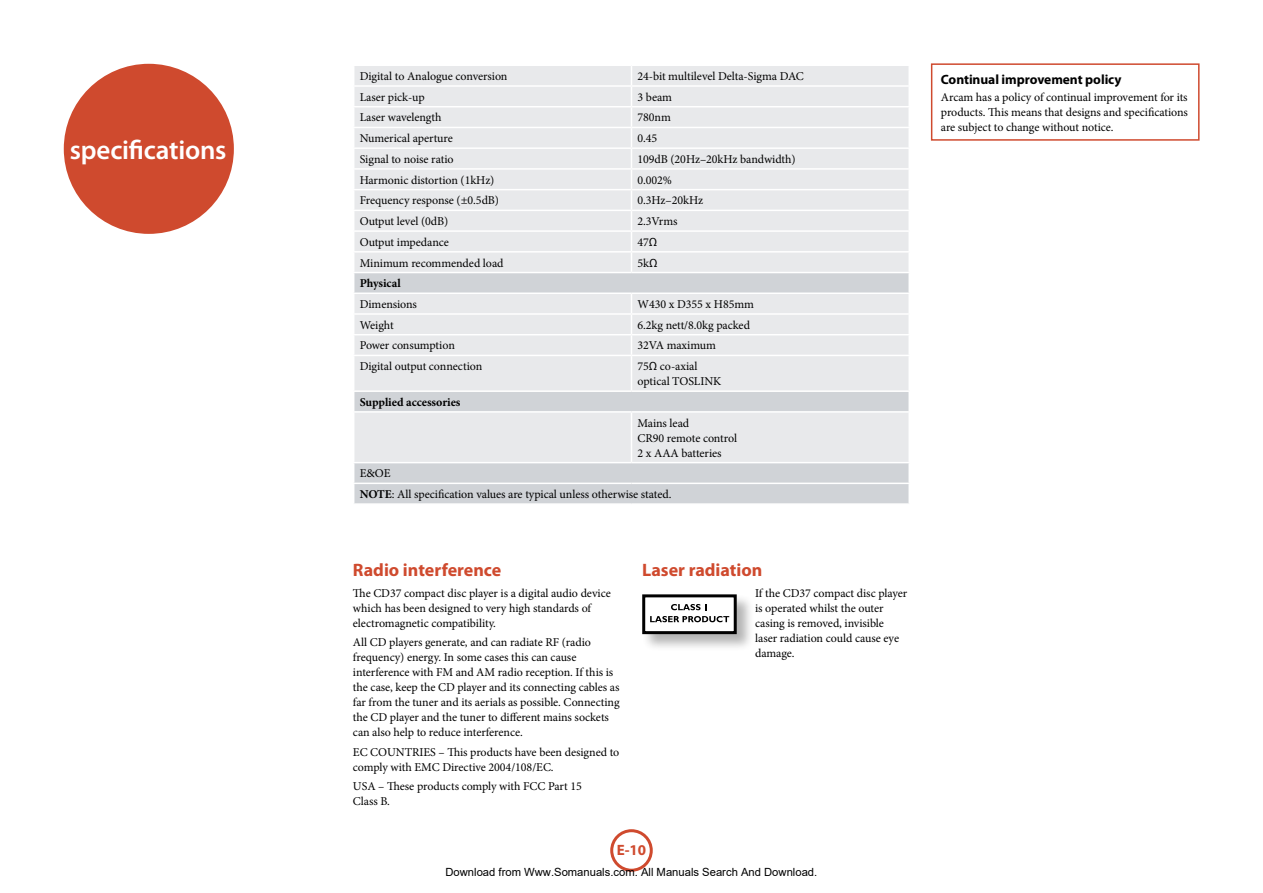
<style>
.page{position:relative;width:1263px;height:893px;background:#fff}
.page>*{position:absolute;margin:0;border:0;box-sizing:border-box;transform-origin:0 0}
.t1{font:600 27px "Myriad Pro";letter-spacing:-.005em;color:#fff}
.t2{font:700 18px "Myriad Pro";color:#cf4a2e}
.t3{font:700 15px "Myriad Pro";color:#cf4a2e}
.t4{font:700 13.5px "Myriad Pro";letter-spacing:-.005em;color:#000}
.t5{font:12px/15px "Minion Pro";letter-spacing:-.005em;color:#000}
.t6{font:700 12px "Minion Pro";letter-spacing:-.005em;color:#000}
.t7{font:11.25px "Arial";color:#000}
.s1{font-family:"Geneva";font-size:10.5px}
.s2{font-weight:700}
</style>
<div class="page">
<div style="left:610px;top:829px;width:43px;height:43px;border:3px solid #cf4a2e;border-radius:50%"></div>
<div style="left:931px;top:63px;width:268px;height:78px;border:2px solid #cf4a2e"></div>
<div style="left:64px;top:64px;width:170px;height:170px;background:#cf4a2e;border-radius:50%"></div>
<div style="left:354px;top:66px;width:554px;height:206px;background:#e8e9eb"></div>
<svg style="left:354px;top:273px;width:554px;height:230px;background:#dfe1e4"></svg>
<hr style="left:353px;top:85px;width:278px;height:2px;background:#fff">
<hr style="left:631px;top:85px;width:279px;height:2px;background:#fff">
<svg style="left:908px;top:66px;width:1px;height:40px"></svg>
<hr style="left:353px;top:106px;width:278px;height:1px;background:#fff">
<hr style="left:631px;top:106px;width:279px;height:1px;background:#fff">
<hr style="left:353px;top:127px;width:278px;height:1px;background:#fff">
<hr style="left:631px;top:127px;width:279px;height:1px;background:#fff">
<hr style="left:353px;top:147px;width:278px;height:2px;background:#fff">
<hr style="left:631px;top:147px;width:279px;height:2px;background:#fff">
<hr style="left:353px;top:168px;width:278px;height:2px;background:#fff">
<hr style="left:631px;top:168px;width:279px;height:2px;background:#fff">
<svg style="left:908px;top:128px;width:1px;height:61px"></svg>
<hr style="left:353px;top:189px;width:278px;height:1px;background:#fff">
<hr style="left:631px;top:189px;width:279px;height:1px;background:#fff">
<hr style="left:353px;top:210px;width:278px;height:1px;background:#fff">
<hr style="left:631px;top:210px;width:279px;height:1px;background:#fff">
<hr style="left:353px;top:230px;width:278px;height:2px;background:#fff">
<hr style="left:631px;top:230px;width:279px;height:2px;background:#fff">
<hr style="left:353px;top:251px;width:278px;height:2px;background:#fff">
<hr style="left:631px;top:251px;width:279px;height:2px;background:#fff">
<svg style="left:631px;top:66px;width:1px;height:206px"></svg>
<hr style="left:353px;top:292px;width:278px;height:2px;background:#fff">
<hr style="left:631px;top:292px;width:279px;height:2px;background:#fff">
<hr style="left:353px;top:313px;width:278px;height:2px;background:#fff">
<hr style="left:631px;top:313px;width:279px;height:2px;background:#fff">
<svg style="left:908px;top:211px;width:1px;height:123px"></svg>
<hr style="left:353px;top:334px;width:278px;height:1px;background:#fff">
<hr style="left:631px;top:334px;width:279px;height:1px;background:#fff">
<svg style="left:631px;top:294px;width:1px;height:61px"></svg>
<hr style="left:353px;top:355px;width:278px;height:1px;background:#fff">
<hr style="left:631px;top:355px;width:279px;height:1px;background:#fff">
<hr style="left:631px;top:356px;width:1px;height:34px;background:#fff">
<hr style="left:353px;top:390px;width:278px;height:2px;background:#fff">
<hr style="left:631px;top:390px;width:279px;height:2px;background:#fff">
<svg style="left:908px;top:392px;width:1px;height:19px"></svg>
<hr style="left:353px;top:411px;width:278px;height:2px;background:#fff">
<hr style="left:631px;top:411px;width:279px;height:2px;background:#fff">
<hr style="left:631px;top:413px;width:1px;height:49px;background:#fff">
<hr style="left:353px;top:462px;width:278px;height:1px;background:#fff">
<hr style="left:631px;top:462px;width:279px;height:1px;background:#fff">
<hr style="left:353px;top:483px;width:278px;height:1px;background:#fff">
<hr style="left:631px;top:483px;width:279px;height:1px;background:#fff">
<svg style="left:908px;top:484px;width:1px;height:19px"></svg>
<div style="left:641px;top:593px;width:121px;height:67px;background:#000;opacity:.3"></div>
<div style="left:644px;top:596px;width:91px;height:37px;background:#fff"></div>
<div style="left:642px;top:594px;width:95px;height:40px;border:3px solid #000"></div>
<svg style="left:650px;top:616px;width:79px;height:6px"></svg>
<svg style="left:671px;top:604px;width:35px;height:6px"></svg>
<h1 class="t1" style="left:70px;top:133px;width:158px">specifications</h1>
<p class="t5" style="left:360px;top:69px;width:149px">Digital to Analogue conversion</p>
<p class="t5" style="left:637px;top:69px;width:168px">24-bit multilevel Delta-Sigma DAC</p>
<p class="t5" style="left:360px;top:89px;width:67px">Laser pick-up</p>
<p class="t5" style="left:637px;top:89px;width:36px">3 beam</p>
<p class="t5" style="left:360px;top:110px;width:83px">Laser wavelength</p>
<p class="t5" style="left:637px;top:110px;width:35px">780nm</p>
<p class="t5" style="left:360px;top:131px;width:95px">Numerical aperture</p>
<p class="t5" style="left:637px;top:131px;width:21px">0.45</p>
<p class="t5" style="left:360px;top:152px;width:95px">Signal to noise ratio</p>
<p class="t5" style="left:637px;top:152px;width:160px">109dB (20Hz–20kHz bandwidth)</p>
<p class="t5" style="left:360px;top:172px;width:136px">Harmonic distortion (1kHz)</p>
<p class="t5" style="left:637px;top:172px;width:36px">0.002%</p>
<p class="t5" style="left:360px;top:193px;width:141px">Frequency response (±0.5dB)</p>
<p class="t5" style="left:637px;top:193px;width:67px">0.3Hz–20kHz</p>
<p class="t5" style="left:360px;top:214px;width:90px">Output level (0dB)</p>
<p class="t5" style="left:637px;top:214px;width:41px">2.3Vrms</p>
<p class="t5" style="left:360px;top:235px;width:91px">Output impedance</p>
<p class="t5" style="left:637px;top:235px;width:21px">47<span class="s1">Ω</span></p>
<p class="t5" style="left:360px;top:255px;width:145px">Minimum recommended load</p>
<p class="t5" style="left:637px;top:255px;width:22px">5k<span class="s1">Ω</span></p>
<p class="t6" style="left:360px;top:275px;width:43px">Physical</p>
<p class="t5" style="left:360px;top:297px;width:59px">Dimensions</p>
<p class="t5" style="left:637px;top:297px;width:118px">W430 x D355 x H85mm</p>
<p class="t5" style="left:360px;top:317px;width:36px">Weight</p>
<p class="t5" style="left:637px;top:317px;width:114px">6.2kg nett/8.0kg packed</p>
<p class="t5" style="left:360px;top:338px;width:97px">Power consumption</p>
<p class="t5" style="left:637px;top:338px;width:80px">32VA maximum</p>
<p class="t5" style="left:360px;top:359px;width:124px">Digital output connection</p>
<p class="t5" style="left:637px;top:359px;width:85px">75<span class="s1">Ω</span> co-axial optical TOSLINK</p>
<p class="t6" style="left:360px;top:394px;width:102px">Supplied accessories</p>
<p class="t5" style="left:637px;top:415px;width:101px">Mains lead<br>CR90 remote control<br>2 x AAA batteries</p>
<p class="t5" style="left:360px;top:463px;width:313px;line-height:20.7px">E&amp;OE<br><span class="s2">NOTE</span>: All specification values are typical unless otherwise stated.</p>
<h2 class="t2" style="left:353px;top:558px;width:150px">Radio interference</h2>
<p class="t5" style="left:353px;top:586px;width:259px">The CD37 compact disc player is a digital audio device which has been designed to very high standards of electromagnetic compatibility.</p>
<p class="t5" style="left:353px;top:635px;width:268px">All CD players generate, and can radiate RF (radio frequency) energy. In some cases this can cause interference with FM and AM radio reception. If this is the case, keep the CD player and its connecting cables as far from the tuner and its aerials as possible. Connecting the CD player and the tuner to different mains sockets can also help to reduce interference.</p>
<p class="t5" style="left:353px;top:744px;width:268px">EC COUNTRIES – This products have been designed to comply with EMC Directive 2004/108/EC.</p>
<p class="t5" style="left:353px;top:778px;width:230px">USA – These products comply with FCC Part 15<br>Class B.</p>
<h2 class="t2" style="left:642px;top:558px;width:122px">Laser radiation</h2>
<p class="t5" style="left:755px;top:586px;width:154px">If the CD37 compact disc player is operated whilst the outer casing is removed, invisible laser radiation could cause eye damage.</p>
<p class="t3" style="left:617px;top:840px;width:31px">E-10</p>
<p class="t7" style="left:445px;top:865px;width:373px">Download from Www.Somanuals.com. All Manuals Search And Download.</p>
<p class="t4" style="left:941px;top:70px;width:182px">Continual improvement policy</p>
<p class="t5" style="left:941px;top:89px;width:248px;text-align:justify">Arcam has a policy of continual improvement for its products. This means that designs and specifications are subject to change without notice.</p>
</div>
